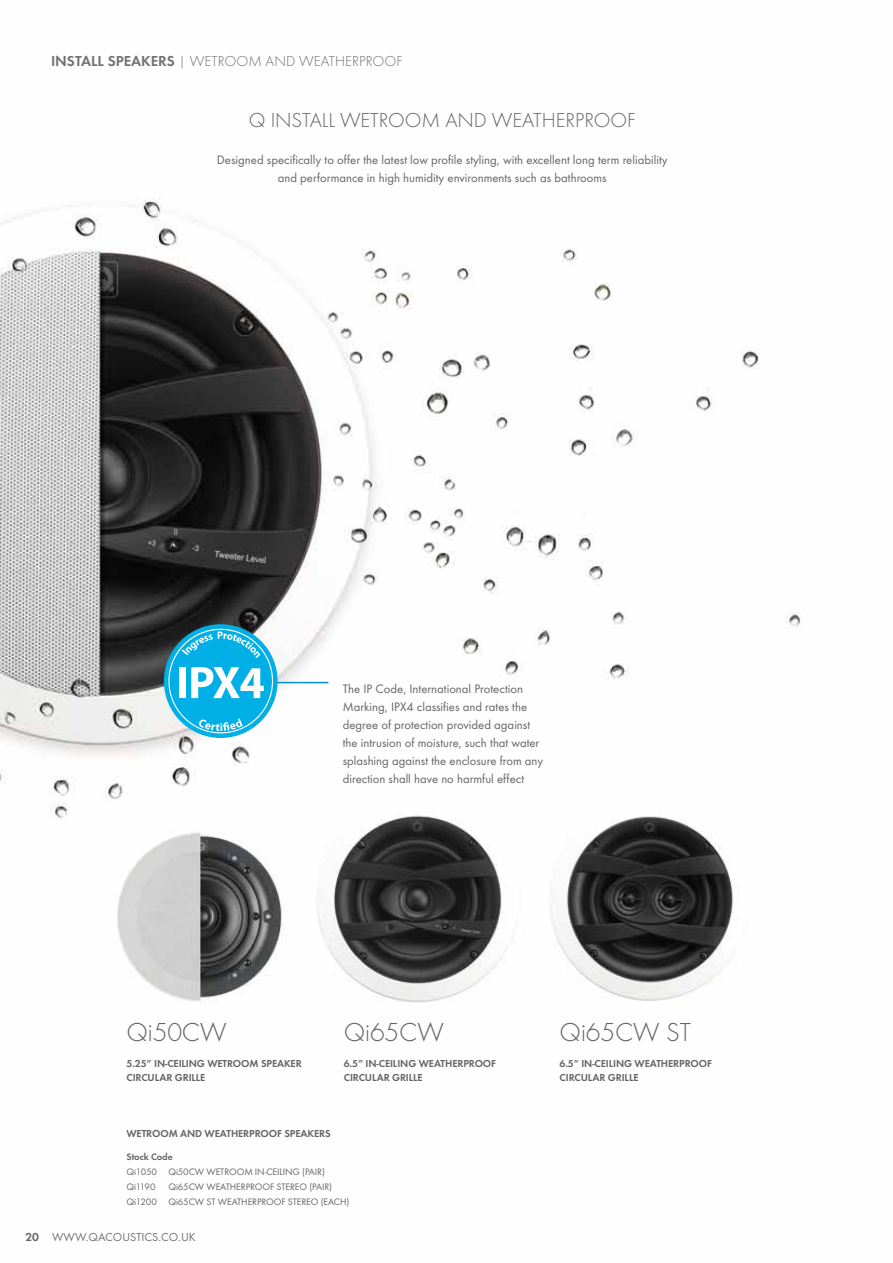
<style>
.page{position:relative;width:893px;height:1263px;background:#fff}
.page>*{position:absolute;margin:0;border:0;box-sizing:border-box;transform-origin:0 0}
.t1{font:300 27px "Futura T";letter-spacing:-.005em;color:#646466}
.t2{font:300 21px "Futura T";letter-spacing:-.005em;color:#646466}
.t3{font:300 15px "Futura T";color:#707172}
.t4{font:12.75px/18px "Futura T";color:#646466;text-align:center}
.t5{font:12px "Futura T";color:#707172}
.t6{font:600 10.5px/13.5px "Futura T";letter-spacing:-.01em;color:#646466}
.t7{font:9.75px/15px "Futura T";letter-spacing:-.01em;color:#646466}
.t8{font:600 9.75px "Futura T";letter-spacing:-.01em;color:#646466}
.s1{font-weight:600}
.s2{font-weight:600;color:#646466}
</style>
<div class="page">
<img style="left:0;top:197px;width:802px;height:622px">
<img style="left:308px;top:794px;width:218px;height:209px">
<img style="left:97px;top:813px;width:208px;height:189px">
<img style="left:541px;top:792px;width:217px;height:209px">
<hr style="left:247px;top:682px;width:81px;height:1px;background:#0093ce">
<svg style="left:164px;top:624px;width:114px;height:114px"></svg>
<svg style="left:168px;top:629px;width:105px;height:104px"></svg>
<p class="t3" style="left:51px;top:52px;width:353px"><span class="s1">INSTALL SPEAKERS</span> | WETROOM AND WEATHERPROOF</p>
<p class="t3" style="left:104px;top:52px;width:152px"><span class="s1">ED SOUND</span> | Q INSTALL</p>
<h2 class="t2" style="left:249px;top:107px;width:388px">Q INSTALL WETROOM AND WEATHERPROOF</h2>
<p class="t4" style="left:217px;top:151px;width:452px">Designed specifically to offer the latest low profile styling, with excellent long term reliability and performance in high humidity environments such as bathrooms</p>
<p class="t4" style="left:343px;top:680px;width:202px;text-align:left">The IP Code, International Protection Marking, IPX4 classifies and rates the degree of protection provided against the intrusion of moisture, such that water splashing against the enclosure from any direction shall have no harmful effect</p>
<h1 class="t1" style="left:126px;top:1016px;width:102px">Qi50CW</h1>
<p class="t6" style="left:126px;top:1057px;width:177px">5.25” IN-CEILING WETROOM SPEAKER<br>CIRCULAR GRILLE</p>
<h1 class="t1" style="left:344px;top:1016px;width:102px">Qi65CW</h1>
<p class="t6" style="left:344px;top:1057px;width:154px">6.5” IN-CEILING WEATHERPROOF<br>CIRCULAR GRILLE</p>
<p class="t6" style="left:126px;top:1127px;width:206px">WETROOM AND WEATHERPROOF SPEAKERS</p>
<p class="t8" style="left:126px;top:1150px;width:48px">Stock Code</p>
<p class="t7" style="left:126px;top:1164px;width:200px">Qi1050 Qi50CW WETROOM IN-CEILING (PAIR)<br>Qi1190</p>
<p class="t7" style="left:126px;top:1179px;width:224px;text-indent:42px">Qi65CW WEATHERPROOF STEREO (PAIR)<br>Qi1200 Qi65CW ST WEATHERPROOF STEREO (EACH)</p>
<p class="t5" style="left:26px;top:1230px;width:172px"><span class="s2">20</span> WWW.QACOUSTICS.CO.UK</p>
<h1 class="t1" style="left:560px;top:1016px;width:133px">Qi65CW ST</h1>
<p class="t6" style="left:560px;top:1057px;width:154px">6.5” IN-CEILING WEATHERPROOF<br>CIRCULAR GRILLE</p>
</div>
